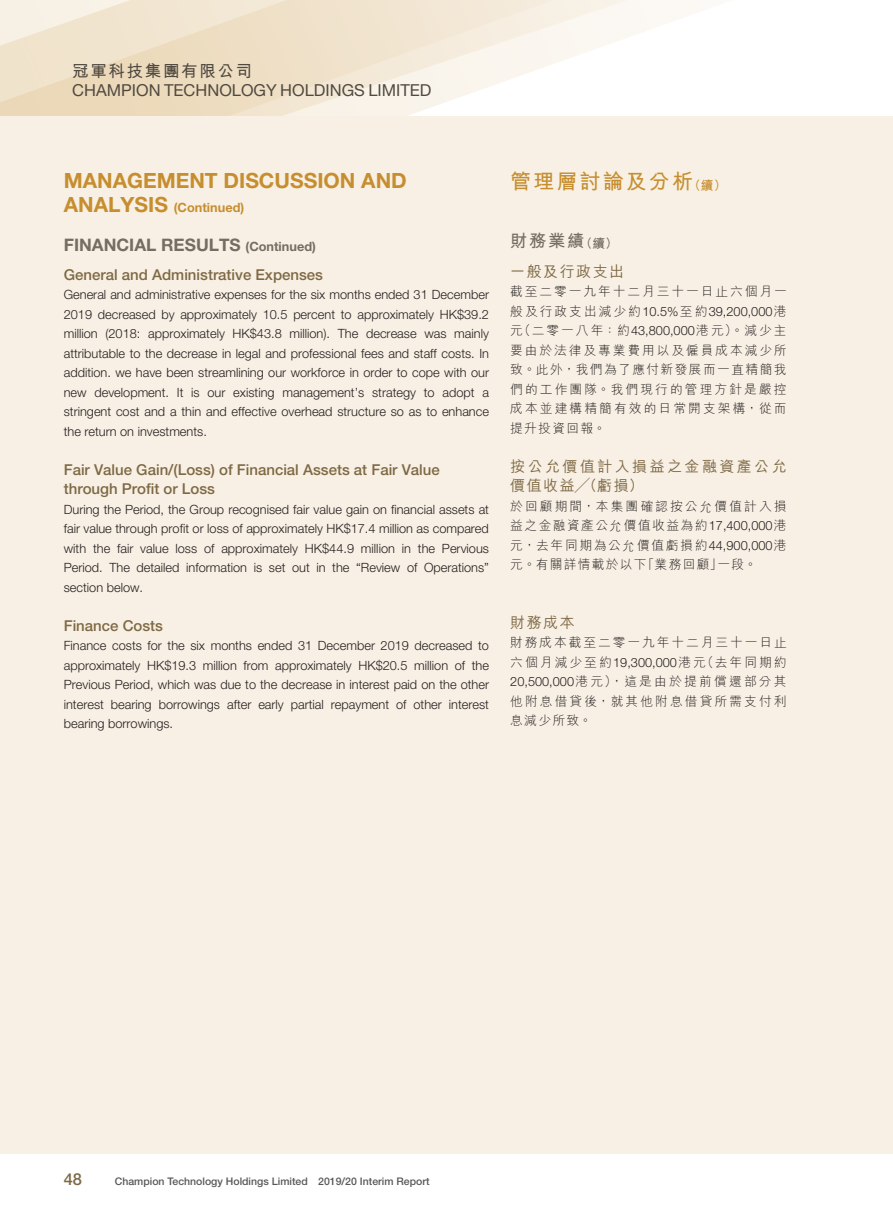
<style>
.page{position:relative;width:893px;height:1212px;background:#fff}
.page>*{position:absolute;margin:0;border:0;box-sizing:border-box;transform-origin:0 0}
.t1{font:700 21px "Helvetica Neue LT Std";color:#c68e2f}
.t2{font:700 21px "M Hei HK";letter-spacing:.1em;color:#c68e2f}
.t3{font:700 17.25px "Helvetica Neue LT Std";color:#736d62}
.t4{font:700 17.25px "M Hei HK";color:#736d62}
.t5{font:16.5px "Helvetica Neue LT Std";color:#514a41}
.t6{font:700 16.5px "M Hei HK";letter-spacing:.1em;color:#514a41}
.t7{font:500 16.5px "Helvetica Neue LT Std";color:#7e6945}
.t8{font:500 15px/19.5px "Helvetica Neue LT Std";color:#7e6945}
.t9{font:500 15px/19.5px "M Hei HK";letter-spacing:.16em;color:#7e6945}
.t10{font:500 15px "M Hei HK";letter-spacing:.1em;color:#7e6945}
.t11{font:300 12.75px/19.5px "Helvetica Neue LT Std";color:#231f20;text-align:justify}
.t12{font:300 12.75px/19.5px "M Hei HK";letter-spacing:.16em;color:#231f20;text-align:justify}
.t13{font:700 12.75px "Helvetica Neue LT Std";color:#c68e2f}
.t14{font:500 10.5px "Helvetica Neue LT Std";color:#57585a}
.s1{font-size:21px}
.s2{font-size:12.75px}
.s3{font-family:"M Hei HK"}
.s4{font-family:"Helvetica Neue LT Std"}
</style>
<div class="page">
<svg style="left:0;top:0;width:675px;height:116px"></svg>
<div style="left:0;top:116px;width:893px;height:1038px;background:#f8f0e4"></div>
<p class="t6" style="left:72px;top:59px;width:181px">冠軍科技集團有限公司</p>
<p class="t5" style="left:72px;top:80px;width:361px">CHAMPION TECHNOLOGY HOLDINGS LIMITED</p>
<h1 class="t1" style="left:64px;top:167px;width:345px">MANAGEMENT DISCUSSION AND</h1>
<p class="t13" style="left:64px;top:199px;width:182px"><span class="s1">ANALYSIS</span> (Continued)</p>
<h2 class="t3" style="left:64px;top:234px;width:254px">FINANCIAL RESULTS <span class="s2">(Continued)</span></h2>
<p class="t8" style="left:64px;top:265px;width:261px">General and Administrative Expenses</p>
<p class="t11" style="left:64px;top:285px;width:427px">General and administrative expenses for the six months ended 31 December 2019 decreased by approximately 10.5 percent to approximately HK$39.2 million (2018: approximately HK$43.8 million). The decrease was mainly attributable to the decrease in legal and professional fees and staff costs. In addition. we have been streamlining our workforce in order to cope with our new development. It is our existing management’s strategy to adopt a stringent cost and a thin and effective overhead structure so as to enhance the return on investments.</p>
<p class="t8" style="left:64px;top:460px;width:378px">Fair Value Gain/(Loss) of Financial Assets at Fair Value through Profit or Loss</p>
<p class="t11" style="left:64px;top:499px;width:427px">During the Period, the Group recognised fair value gain on financial assets at fair value through profit or loss of approximately HK$17.4 million as compared with the fair value loss of approximately HK$44.9 million in the Pervious Period. The detailed information is set out in the “Review of Operations” section below.</p>
<p class="t8" style="left:64px;top:616px;width:101px">Finance Costs</p>
<p class="t11" style="left:64px;top:636px;width:427px">Finance costs for the six months ended 31 December 2019 decreased to approximately HK$19.3 million from approximately HK$20.5 million of the Previous Period, which was due to the decrease in interest paid on the other interest bearing borrowings after early partial repayment of other interest bearing borrowings.</p>
<h1 class="t2" style="left:510px;top:166px;width:218px">管理層討論及分析<span class="s2">（續）</span></h1>
<h2 class="t4" style="left:510px;top:228px;width:109px">財務業績<span class="s2">（續）</span></h2>
<p class="t10" style="left:510px;top:260px;width:115px">一般及行政支出</p>
<p class="t12" style="left:510px;top:281px;width:278px">截至二零一九年十二月三十一日止六個月一</p>
<p class="t11" style="left:510px;top:301px;width:278px"><span class="s3">般及行政支出減少約</span>10.5%<span class="s3">至約</span>39,200,000<span class="s3">港</span></p>
<p class="t12" style="left:510px;top:320px;width:278px">元（二零一八年：約<span class="s4">43,800,000</span>港元）。減少主要由於法律及專業費用以及僱員成本減少所致。此外，我們為了應付新發展而一直精簡我們的工作團隊。我們現行的管理方針是嚴控成本並建構精簡有效的日常開支架構，從而提升投資回報。</p>
<p class="t9" style="left:510px;top:455px;width:278px">按公允價值計入損益之金融資產公允價值收益╱（虧損）</p>
<p class="t12" style="left:510px;top:496px;width:278px">於回顧期間，本集團確認按公允價值計入損益之金融資產公允價值收益為約<span class="s4">17,400,000</span>港元，去年同期為公允價值虧損約<span class="s4">44,900,000</span>港元。有關詳情載於以下「業務回顧」一段。</p>
<p class="t9" style="left:510px;top:611px;width:66px">財務成本</p>
<p class="t12" style="left:510px;top:632px;width:278px">財務成本截至二零一九年十二月三十一日止六個月減少至約<span class="s4">19,300,000</span>港元（去年同期約<span class="s4">20,500,000</span>港元），這是由於提前償還部分其他附息借貸後，就其他附息借貸所需支付利息減少所致。</p>
<p class="t7" style="left:64px;top:1169px;width:20px">48</p>
<p class="t14" style="left:115px;top:1175px;width:316px">Champion Technology Holdings Limited 2019/20 Interim Report</p>
</div>
